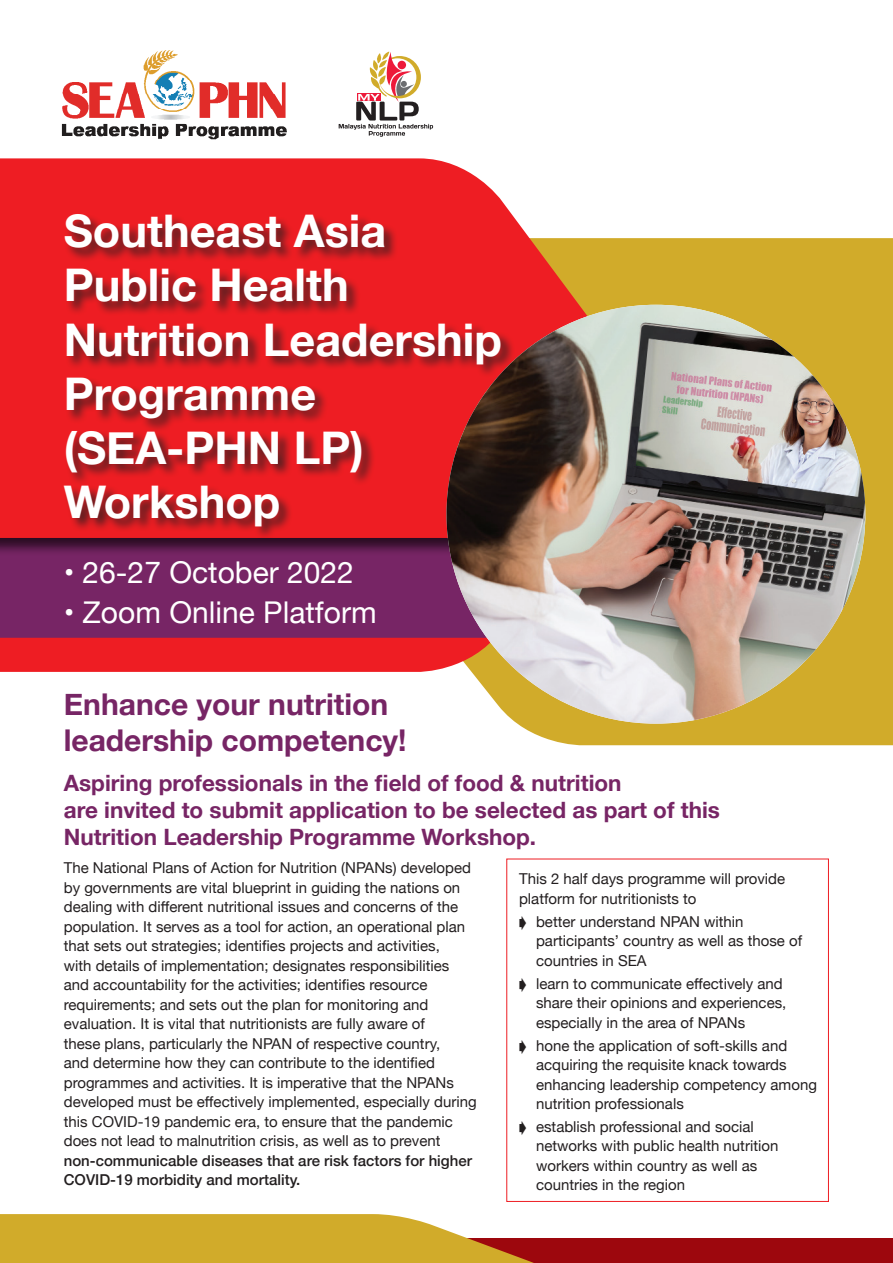
<style>
.page{position:relative;width:893px;height:1263px;background:#fff}
.page>*{position:absolute;margin:0;border:0;box-sizing:border-box;transform-origin:0 0}
.t1{font:700 45px/54px "Helvetica Neue";color:#fff}
.t2{font:700 30px/36px "Helvetica Neue";color:#772565}
.t3{font:30px "Helvetica Neue";color:#fff}
.t4{font:700 22.5px/27px "Helvetica Neue";color:#772565}
.t5{font:15px/19.5px "Helvetica Neue";color:#231f20}
.t6{font:500 15px/19.5px "Helvetica Neue";color:#231f20}
.s1{font-family:"Universal Newswith Comm Pi"}
</style>
<div class="page">
<div style="left:506px;top:859px;width:323px;height:343px;border:1px solid #ee1d23"></div>
<div style="left:471px;top:238px;width:422px;height:507px;background:#d1ab2a"></div>
<svg style="left:0;top:158px;width:661px;height:514px;fill:#ee1d23"></svg>
<div style="left:0;top:537px;width:522px;height:101px;background:#231f20;opacity:.75"></div>
<div style="left:63px;top:213px;width:452px;height:327px;background:#231f20;opacity:.75"></div>
<img style="left:446px;top:305px;width:419px;height:419px;border-radius:209px">
<div style="left:357px;top:1238px;width:536px;height:25px;background:#9d070d"></div>
<svg style="left:0;top:1214px;width:534px;height:49px;background:#d3ad3c"></svg>
<img style="left:61px;top:51px;width:226px;height:89px">
<svg style="left:339px;top:52px;width:94px;height:85px"></svg>
<h1 class="t1" style="left:64px;top:203px;width:440px">Southeast Asia<br>Public Health<br>Nutrition Leadership<br>Programme (SEA-PHN LP)<br>Workshop</h1>
<h2 class="t3" style="left:64px;top:551px;width:292px">• 26-27 October 2022</h2>
<h2 class="t3" style="left:64px;top:591px;width:314px">• Zoom Online Platform</h2>
<h2 class="t2" style="left:64px;top:686px;width:344px">Enhance your nutrition leadership competency!</h2>
<h3 class="t4" style="left:64px;top:769px;width:658px">Aspiring professionals in the field of food &amp; nutrition<br>are invited to submit application to be selected as part of this<br>Nutrition Leadership Programme Workshop.</h3>
<p class="t5" style="left:64px;top:859px;width:414px">The National Plans of Action for Nutrition (NPANs) developed by governments are vital blueprint in guiding the nations on dealing with different nutritional issues and concerns of the population. It serves as a tool for action, an operational plan that sets out strategies; identifies projects and activities,<br>with details of implementation; designates responsibilities and accountability for the activities; identifies resource requirements; and sets out the plan for monitoring and evaluation. It is vital that nutritionists are fully aware of<br>these plans, particularly the NPAN of respective country,<br>and determine how they can contribute to the identified programmes and activities. It is imperative that the NPANs developed must be effectively implemented, especially during this COVID-19 pandemic era, to ensure that the pandemic does not lead to malnutrition crisis, as well as to prevent</p>
<p class="t6" style="left:64px;top:1149px;width:410px">non-communicable diseases that are risk factors for higher<br>COVID-19 morbidity and mortality.</p>
<p class="t5" style="left:519px;top:870px;width:268px">This 2 half days programme will provide platform for nutritionists to</p>
<p class="t5" style="left:536px;top:912px;width:268px;text-indent:-17px"><span class="s1">g</span> better understand NPAN within participants’ country as well as those of countries in SEA</p>
<p class="t5" style="left:536px;top:974px;width:252px;text-indent:-17px"><span class="s1">g</span> learn to communicate effectively and share their opinions and experiences, especially in the area of NPANs</p>
<p class="t5" style="left:536px;top:1036px;width:282px;text-indent:-17px"><span class="s1">g</span> hone the application of soft-skills and acquiring the requisite knack towards enhancing leadership competency among nutrition professionals</p>
<p class="t5" style="left:536px;top:1118px;width:244px;text-indent:-17px"><span class="s1">g</span> establish professional and social networks with public health nutrition workers within country as well as countries in the region</p>
</div>
